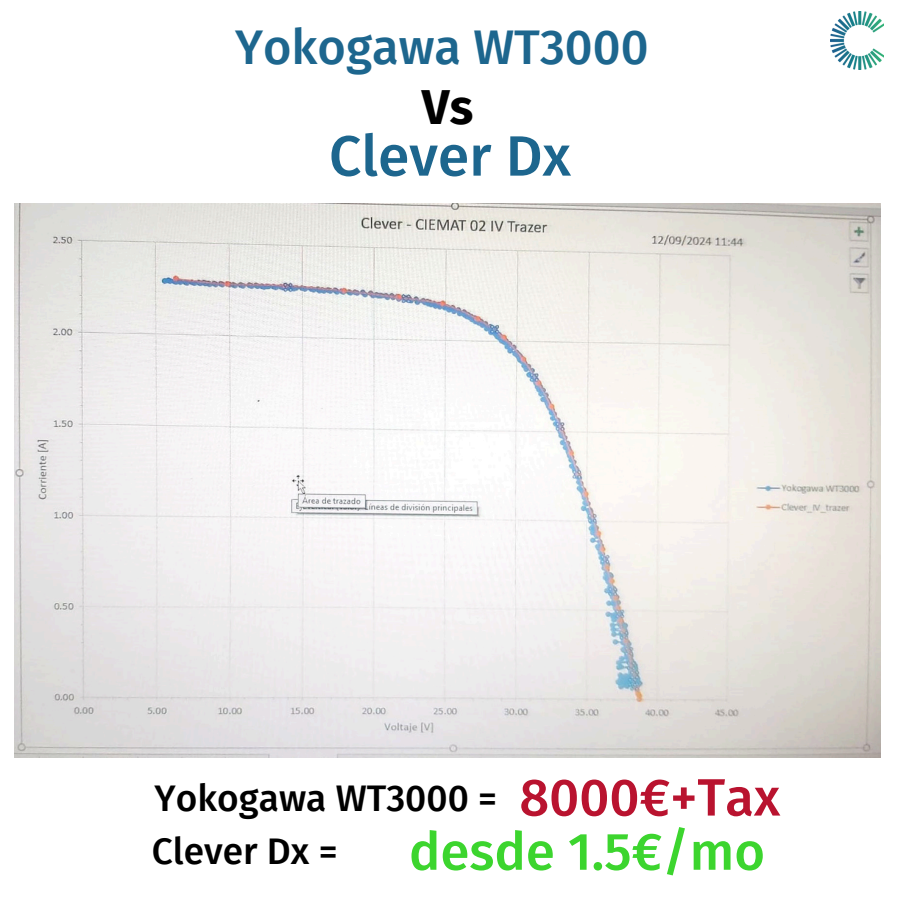
<style>
.page{position:relative;width:900px;height:900px;background:#fff}
.page>*{position:absolute;margin:0;border:0;box-sizing:border-box;transform-origin:0 0}
.t1{font:500 56.8px "Fira Sans";color:#1d668e}
.t2{font:500 52.6px "Fira Sans";color:#3cd52e}
.t3{font:500 52.6px "Fira Sans";color:#b9132f}
.t4{font:500 48.7px "Fira Sans";color:#1d668e}
.t5{font:700 48.7px "Fira Sans";color:#000}
.t6{font:500 37px "Fira Sans";color:#000}
</style>
<div class="page">
<img style="left:830px;top:12px;width:53px;height:58px">
<img style="left:14px;top:203px;width:867px;height:555px">
<h1 class="t4" style="left:235px;top:18px;width:415px">Yokogawa WT3000</h1>
<p class="t5" style="left:422px;top:78px;width:53px">Vs</p>
<h1 class="t1" style="left:329px;top:123px;width:243px">Clever Dx</h1>
<p class="t6" style="left:155px;top:776px;width:344px">Yokogawa WT3000 =</p>
<p class="t3" style="left:519px;top:766px;width:262px">8000€+Tax</p>
<h1 class="t6" style="left:152px;top:830px;width:187px">Clever Dx =</h1>
<p class="t2" style="left:409px;top:821px;width:358px">desde 1.5€/mo</p>
</div>
